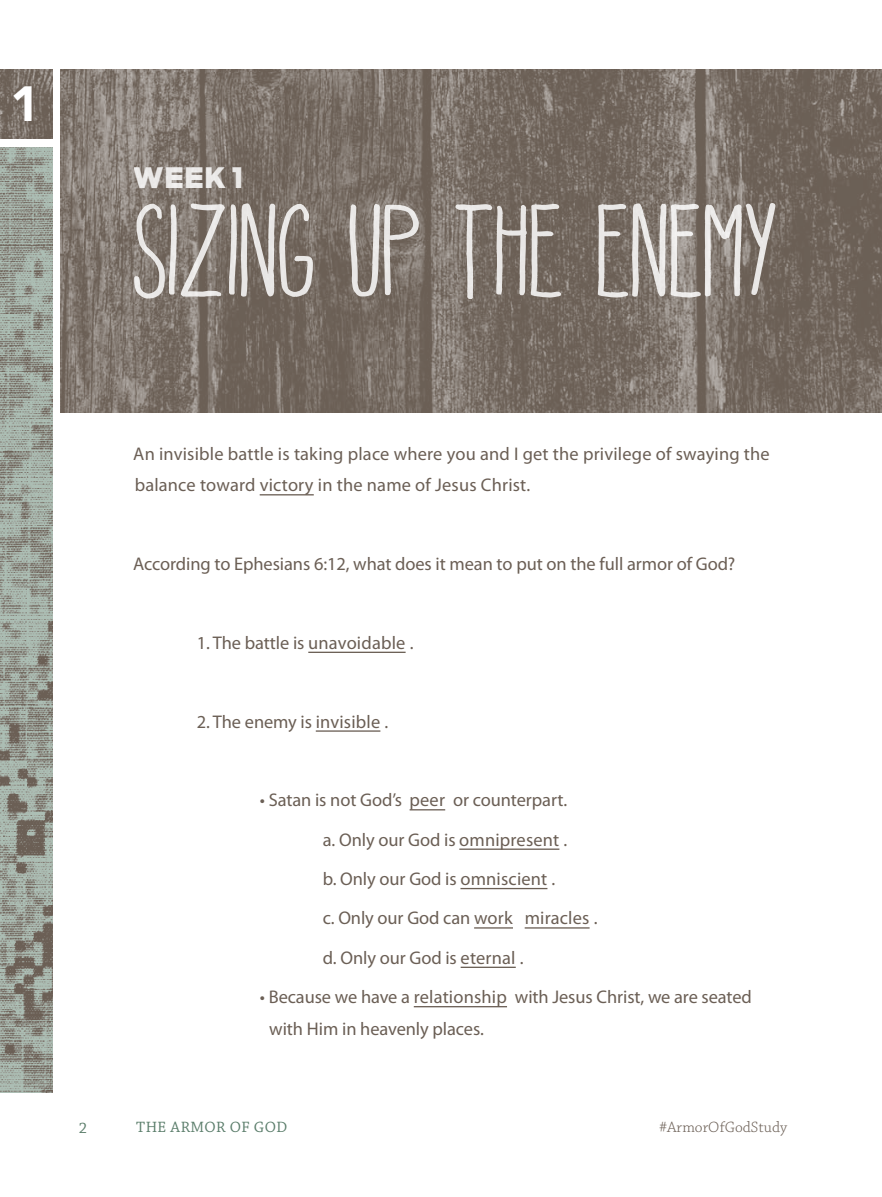
<style>
.page{position:relative;width:882px;height:1197px;background:#fff}
.page>*{position:absolute;margin:0;border:0;box-sizing:border-box;transform-origin:0 0}
.t1{font:78.75px "Pea Mystie Caps";letter-spacing:.03em;color:#fff}
.t2{font:900 49px "Avenir LT Std";color:#fff}
.t3{font:900 28px "Antenna";color:#fff}
.t4{font:18.38px/39.4px "Myriad Pro";color:#6b5f55}
.t5{font:300 15.75px "Chaparral Pro";color:#6b5f55}
.t6{font:15.75px "Chaparral Pro";letter-spacing:.025em;color:#597c69}
</style>
<div class="page">
<img style="left:60px;top:69px;width:822px;height:343px">
<img style="left:0;top:147px;width:53px;height:945px">
<img style="left:0;top:69px;width:53px;height:70px">
<hr style="left:260px;top:494px;width:54px;height:1px;background:#6b5f55">
<hr style="left:308px;top:652px;width:98px;height:1px;background:#6b5f55">
<hr style="left:316px;top:730px;width:64px;height:2px;background:#6b5f55">
<hr style="left:410px;top:809px;width:35px;height:1px;background:#6b5f55">
<hr style="left:459px;top:849px;width:100px;height:1px;background:#6b5f55">
<hr style="left:460px;top:888px;width:87px;height:1px;background:#6b5f55">
<hr style="left:474px;top:927px;width:39px;height:2px;background:#6b5f55">
<hr style="left:525px;top:927px;width:65px;height:2px;background:#6b5f55">
<hr style="left:461px;top:967px;width:55px;height:1px;background:#6b5f55">
<hr style="left:414px;top:1006px;width:93px;height:1px;background:#6b5f55">
<h2 class="t2" style="left:10px;top:74px;width:31px">1</h2>
<h3 class="t3" style="left:134px;top:161px;width:112px">WEEK 1</h3>
<h1 class="t1" style="left:134px;top:224px;width:644px">SIZING UP THE ENEMY</h1>
<p class="t4" style="left:133px;top:438px;width:638px;line-height:31.5px">An invisible battle is taking place where you and I get the privilege of swaying the balance toward victory in the name of Jesus Christ.</p>
<p class="t4" style="left:133px;top:545px;width:604px">According to Ephesians 6:12, what does it mean to put on the full armor of God?</p>
<p class="t4" style="left:197px;top:623px;width:218px">1. The battle is unavoidable .</p>
<p class="t4" style="left:197px;top:702px;width:193px">2. The enemy is invisible .</p>
<p class="t4" style="left:323px;top:781px;width:276px;text-indent:-63px">• Satan is not God’s peer or counterpart.<br>a. Only our God is omnipresent .<br>b. Only our God is omniscient .<br>c. Only our God can work miracles . d. Only our God is eternal .</p>
<p class="t4" style="left:269px;top:982px;width:484px;line-height:31.5px;text-indent:-9px">• Because we have a relationship with Jesus Christ, we are seated with Him in heavenly places.</p>
<p class="t6" style="left:79px;top:1119px;width:10px">2</p>
<p class="t6" style="left:136px;top:1118px;width:153px">THE ARMOR OF GOD</p>
<p class="t5" style="left:659px;top:1118px;width:130px">#ArmorOfGodStudy</p>
</div>
